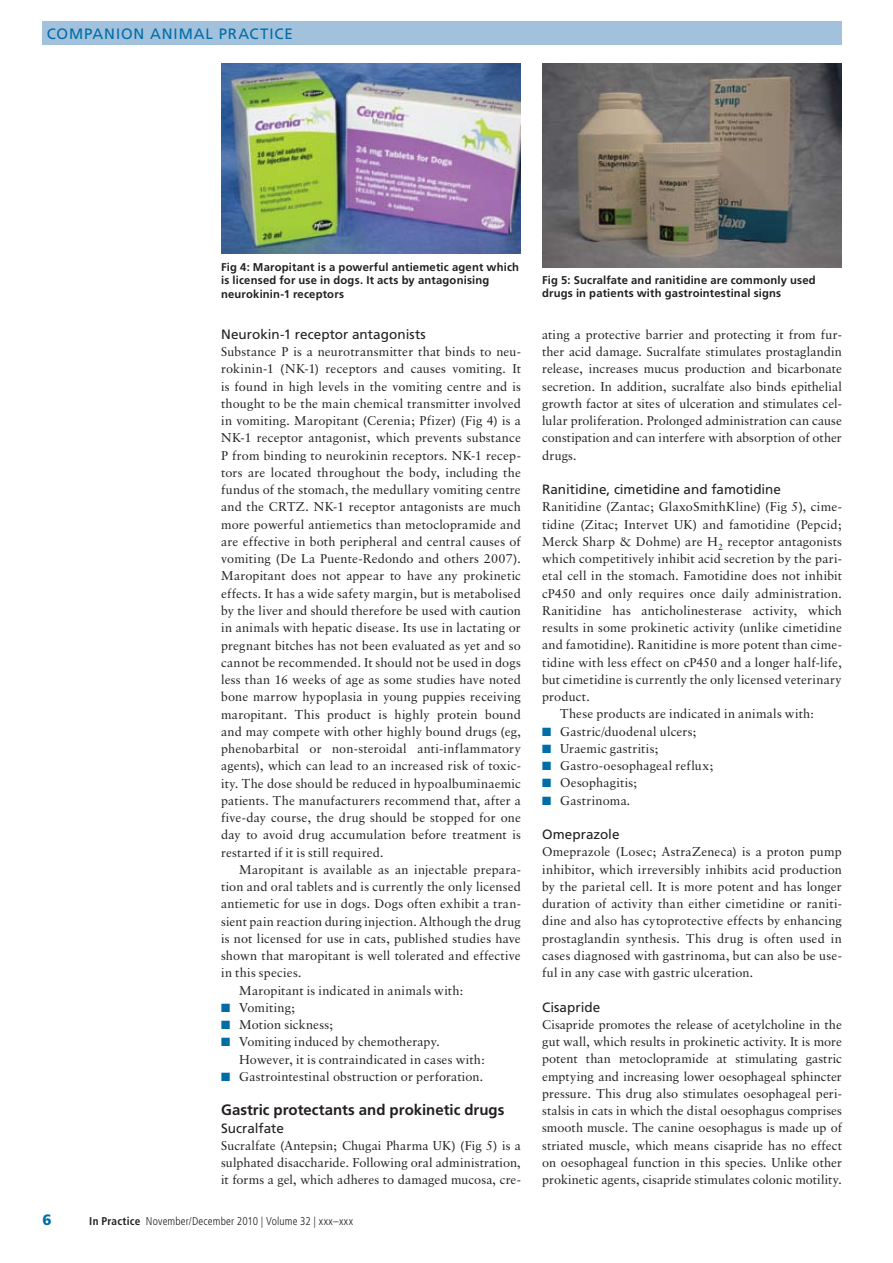
<style>
.page{position:relative;width:893px;height:1263px;background:#fff}
.page>*{position:absolute;margin:0;border:0;box-sizing:border-box;transform-origin:0 0}
.t1{font:700 15px "Frutiger LT Std";color:#231f20}
.t2{font:15px "Frutiger LT Std";letter-spacing:.06em;color:#006da6}
.t3{font:900 15px "Frutiger LT Std";color:#006da6}
.t4{font:13.5px "Frutiger LT Std";color:#231f20}
.t5{font:12.75px/17.2px "Classical Garamond BT";letter-spacing:.015em;color:#231f20;text-align:justify}
.t6{font:700 11.25px/13.5px "Frutiger LT Std";letter-spacing:.015em;color:#231f20}
.t7{font:300 condensed 11.25px "Frutiger LT Std";letter-spacing:.015em;color:#231f20}
.s1{color:#006da6}
.s2{font-weight:700}
</style>
<div class="page">
<div style="left:43px;top:21px;width:799px;height:24px;background:#a1c1dd"></div>
<img style="left:221px;top:64px;width:300px;height:189px">
<img style="left:542px;top:64px;width:300px;height:203px">
<p class="t2" style="left:47px;top:25px;width:247px">Companion animal practice</p>
<p class="t6" style="left:221px;top:260px;width:299px">Fig 4: Maropitant is a powerful antiemetic agent which is licensed for use in dogs. It acts by antagonising neurokinin-1 receptors</p>
<p class="t4" style="left:221px;top:326px;width:206px">Neurokin-1 receptor antagonists</p>
<p class="t5" style="left:221px;top:343px;width:301px">Substance P is a neurotransmitter that binds to neu&shy;rokinin-1 (NK-1) receptors and causes vomiting. It is found in high levels in the vomiting centre and is thought to be the main chemical transmitter involved in vomiting. Maropitant (Cerenia; Pfizer) (Fig 4) is a NK-1 receptor antagonist, which prevents substance P from binding to neurokinin receptors. NK-1 recep&shy;tors are located throughout the body, including the fundus of the stomach, the medullary vomiting centre and the CRTZ. NK-1 receptor antagonists are much more powerful antiemetics than metoclopramide and are effective in both peripheral and central causes of vomiting (De La Puente-Redondo and others 2007).<br>Maropitant does not appear to have any prokinetic effects. It has a wide safety margin, but is metabolised by the liver and should therefore be used with caution in animals with hepatic disease. Its use in lactating or pregnant bitches has not been evaluated as yet and so cannot be recommended. It should not be used in dogs less than 16 weeks of age as some studies have noted bone marrow hypoplasia in young puppies receiving maropitant. This product is highly protein bound and may compete with other highly bound drugs (eg, phenobarbital or non-steroidal anti-inflammatory agents), which can lead to an increased risk of toxic&shy;ity. The dose should be reduced in hypoalbuminaemic patients. The manufacturers recommend that, after a five-day course, the drug should be stopped for one day to avoid drug accumulation before treatment is restarted if it is still required.</p>
<p class="t5" style="left:239px;top:860px;width:283px">Maropitant is available as an injectable prepara-</p>
<p class="t5" style="left:221px;top:878px;width:301px">tion and oral tablets and is currently the only licensed</p>
<p class="t5" style="left:221px;top:895px;width:301px">antiemetic for use in dogs. Dogs often exhibit a tran-</p>
<p class="t5" style="left:221px;top:912px;width:301px">sient pain reaction during injection. Although the drug</p>
<p class="t5" style="left:221px;top:929px;width:301px">is not licensed for use in cats, published studies have</p>
<p class="t5" style="left:221px;top:947px;width:301px">shown that maropitant is well tolerated and effective</p>
<p class="t5" style="left:221px;top:964px;width:82px">in this species.</p>
<p class="t5" style="left:239px;top:981px;width:226px">Maropitant is indicated in animals with:</p>
<p class="t5" style="left:221px;top:998px;width:76px"><span class="s1">■</span> Vomiting;</p>
<p class="t5" style="left:221px;top:1016px;width:114px"><span class="s1">■</span> Motion sickness;</p>
<p class="t5" style="left:239px;top:1033px;width:248px;text-indent:-18px"><span class="s1">■</span> Vomiting induced by chemotherapy.<br>However, it is contraindicated in cases with:</p>
<p class="t5" style="left:221px;top:1067px;width:264px"><span class="s1">■</span> Gastrointestinal obstruction or perforation.</p>
<p class="t1" style="left:221px;top:1101px;width:285px">Gastric protectants and prokinetic drugs</p>
<p class="t4" style="left:221px;top:1120px;width:64px">Sucralfate</p>
<p class="t5" style="left:221px;top:1136px;width:301px">Sucralfate (Antepsin; Chugai Pharma UK) (Fig 5) is a sulphated disaccharide. Following oral administration, it forms a gel, which adheres to damaged mucosa, cre-</p>
<p class="t3" style="left:43px;top:1210px;width:11px">6</p>
<p class="t7" style="left:89px;top:1214px;width:265px"><span class="s2">In Practice</span> November/December 2010 | Volume 32 | xxx–xxx</p>
<p class="t6" style="left:542px;top:273px;width:275px">Fig 5: Sucralfate and ranitidine are commonly used drugs in patients with gastrointestinal signs</p>
<p class="t5" style="left:542px;top:326px;width:301px">ating a protective barrier and protecting it from fur&shy;ther acid damage. Sucralfate stimulates prostaglandin release, increases mucus production and bicarbonate secretion. In addition, sucralfate also binds epithelial growth factor at sites of ulceration and stimulates cel&shy;lular proliferation. Prolonged administration can cause constipation and can interfere with absorption of other drugs.</p>
<p class="t4" style="left:542px;top:481px;width:240px">Ranitidine, cimetidine and famotidine</p>
<p class="t5" style="left:542px;top:498px;width:301px">Ranitidine (Zantac; GlaxoSmithKline) (Fig 5), cime-</p>
<p class="t5" style="left:542px;top:515px;width:301px">tidine (Zitac; Intervet UK) and famotidine (Pepcid;</p>
<p class="t5" style="left:542px;top:533px;width:301px">Merck Sharp &amp; Dohme) are H<sub>2</sub> receptor antagonists</p>
<p class="t5" style="left:542px;top:550px;width:301px">which competitively inhibit acid secretion by the pari-</p>
<p class="t5" style="left:542px;top:567px;width:301px">etal cell in the stomach. Famotidine does not inhibit</p>
<p class="t5" style="left:542px;top:584px;width:301px">cP450 and only requires once daily administration.</p>
<p class="t5" style="left:542px;top:602px;width:301px">Ranitidine has anticholinesterase activity, which</p>
<p class="t5" style="left:542px;top:619px;width:301px">results in some prokinetic activity (unlike cimetidine</p>
<p class="t5" style="left:542px;top:636px;width:301px">and famotidine). Ranitidine is more potent than cime-</p>
<p class="t5" style="left:542px;top:653px;width:301px">tidine with less effect on cP450 and a longer half-life,</p>
<p class="t5" style="left:542px;top:671px;width:301px">but cimetidine is currently the only licensed veterinary</p>
<p class="t5" style="left:542px;top:688px;width:49px">product.</p>
<p class="t5" style="left:560px;top:705px;width:256px">These products are indicated in animals with:</p>
<p class="t5" style="left:542px;top:722px;width:156px"><span class="s1">■</span> Gastric/duodenal ulcers;</p>
<p class="t5" style="left:542px;top:740px;width:118px"><span class="s1">■</span> Uraemic gastritis;</p>
<p class="t5" style="left:542px;top:757px;width:173px"><span class="s1">■</span> Gastro-oesophageal reflux;</p>
<p class="t5" style="left:542px;top:774px;width:97px"><span class="s1">■</span> Oesophagitis;</p>
<p class="t5" style="left:542px;top:791px;width:90px"><span class="s1">■</span> Gastrinoma.</p>
<p class="t4" style="left:542px;top:826px;width:79px">Omeprazole</p>
<p class="t5" style="left:542px;top:843px;width:301px">Omeprazole (Losec; AstraZeneca) is a proton pump inhibitor, which irreversibly inhibits acid production by the parietal cell. It is more potent and has longer duration of activity than either cimetidine or raniti&shy;dine and also has cytoprotective effects by enhancing prostaglandin synthesis. This drug is often used in cases diagnosed with gastrinoma, but can also be use&shy;ful in any case with gastric ulceration.</p>
<p class="t4" style="left:542px;top:999px;width:60px">Cisapride</p>
<p class="t5" style="left:542px;top:1016px;width:301px">Cisapride promotes the release of acetylcholine in the gut wall, which results in prokinetic activity. It is more potent than metoclopramide at stimulating gastric emptying and increasing lower oesophageal sphincter pressure. This drug also stimulates oesophageal peri&shy;stalsis in cats in which the distal oesophagus comprises smooth muscle. The canine oesophagus is made up of striated muscle, which means cisapride has no effect on oesophageal function in this species. Unlike other prokinetic agents, cisapride stimulates colonic motility.</p>
</div>
